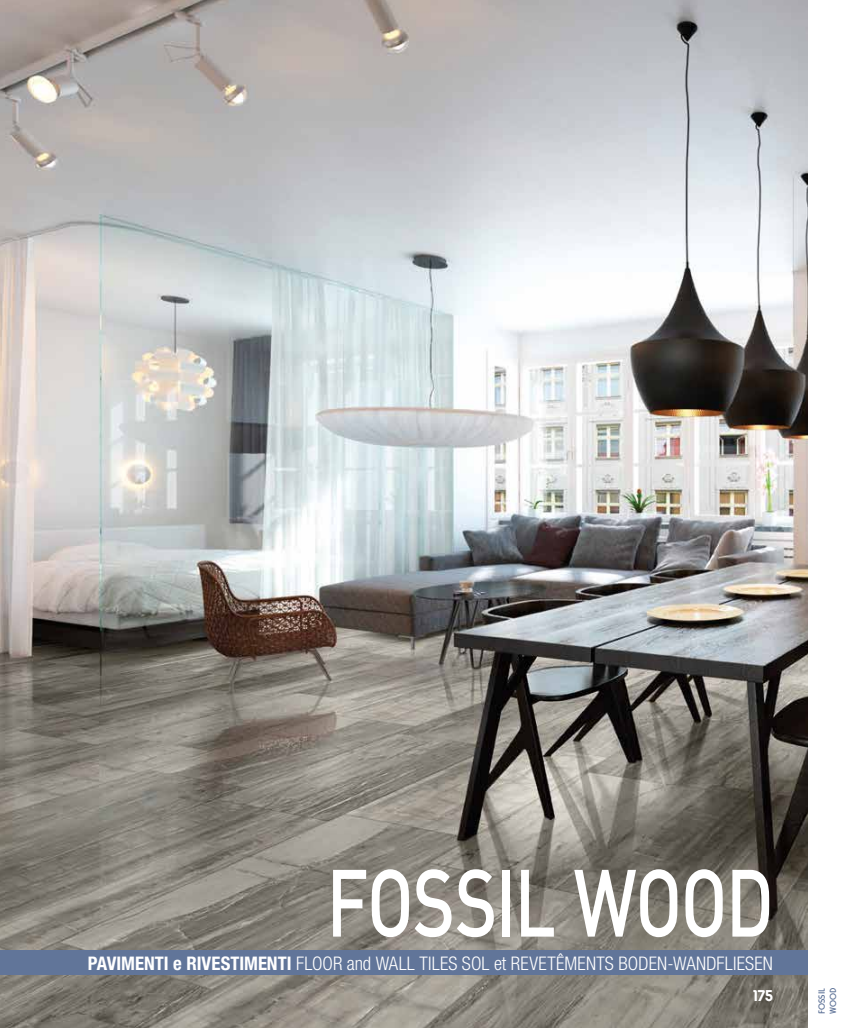
<style>
.page{position:relative;width:851px;height:1028px;background:#fff}
.page>*{position:absolute;margin:0;border:0;box-sizing:border-box;transform-origin:0 0}
.t1{font:500 93.75px "DIN";letter-spacing:-.025em;color:#fff;scale:.78 1}
.t2{font:300 condensed 18.75px "Helvetica Neue LT Std";letter-spacing:.01em;color:#fff}
.t3{font:700 16.25px "Horatio D";color:#fff}
.t4{font:500 9.38px/11.2px "Horatio D";color:#617599}
.s1{font-weight:700}
</style>
<div class="page">
<img style="left:0;top:0;width:808px;height:1028px">
<div style="left:0;top:950px;width:850px;height:24px;background:#617599"></div>
<div style="left:808px;top:0;width:42px;height:1028px;background:#fff"></div>
<p class="t1" style="left:326px;top:842px;width:575px">FOSSIL WOOD</p>
<p class="t2" style="left:88px;top:952px;width:686px"><span class="s1">PAVIMENTI e RIVESTIMENTI</span> FLOOR and WALL TILES SOL et REVETÊMENTS BODEN-WANDFLIESEN</p>
<p class="t3" style="left:753px;top:986px;width:21px">175</p>
<p class="t4" style="left:816px;top:1014px;width:28px;rotate:-90deg">FOSSIL<br>WOOD</p>
</div>
